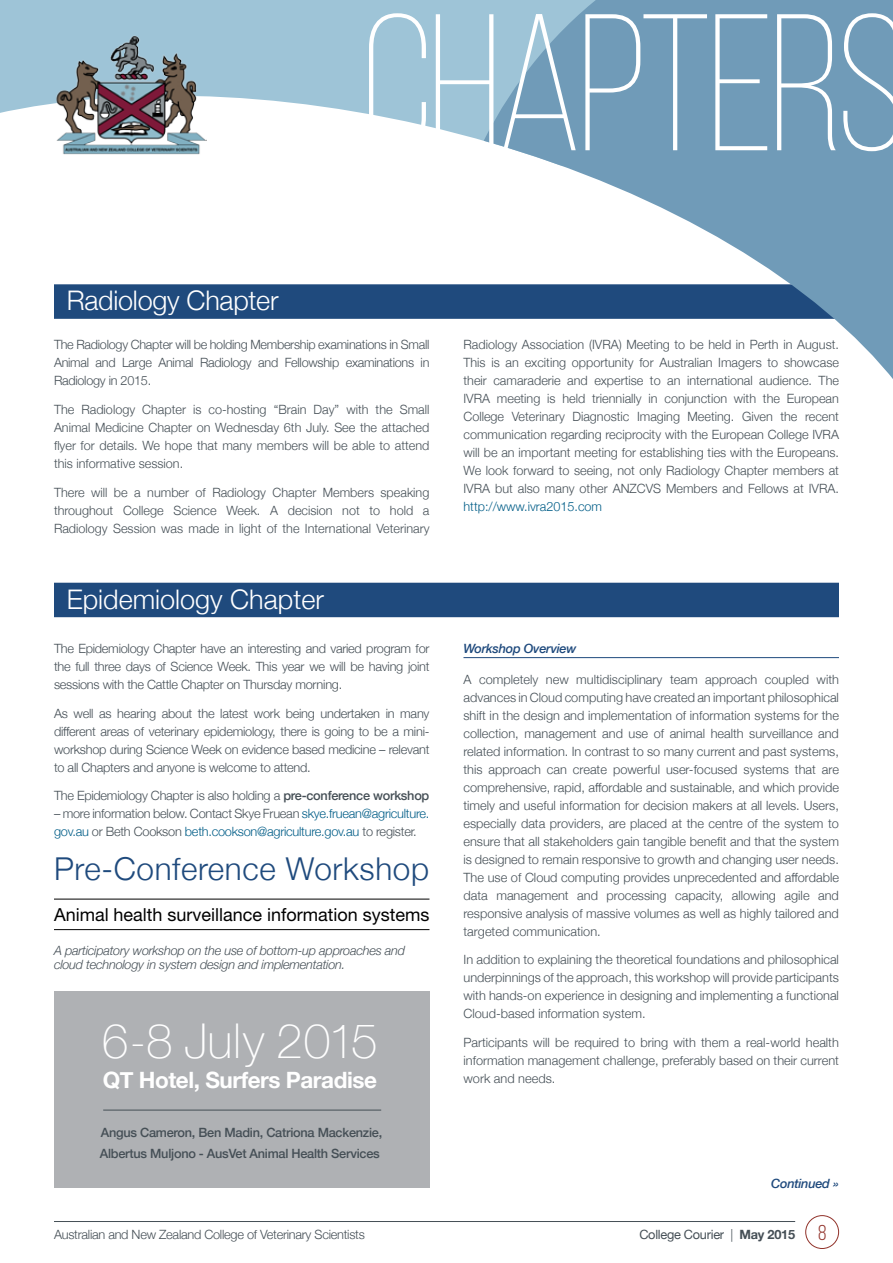
<style>
.page{position:relative;width:893px;height:1263px;background:#fff}
.page>*{position:absolute;margin:0;border:0;box-sizing:border-box;transform-origin:0 0}
.t1{font:100 48px "Helvetica Neue";letter-spacing:.01em;color:#fff}
.t2{font:300 31.5px "Helvetica Neue";letter-spacing:.02em;color:#1f4a7d}
.t3{font:300 27px "Helvetica Neue";color:#fff}
.t4{font:700 22.5px "Helvetica Neue";letter-spacing:-.02em;color:#fff}
.t5{font:18px "Helvetica Neue";color:#000}
.t6{font:300 12.75px/18px "Helvetica Neue";letter-spacing:-.02em;color:#454f56;text-align:justify}
.t7{font:italic 300 12.75px/15px "Helvetica Neue";letter-spacing:-.02em;color:#454f56}
.t8{font:500 12.75px/21px "Helvetica Neue";letter-spacing:-.02em;color:#454f56}
.t9{font:italic 500 12.75px "Helvetica Neue";letter-spacing:-.02em;color:#1f4a7d}
.t10{font:12.75px "Helvetica Neue";letter-spacing:-.02em;color:#454f56}
.t11{font:300 12.75px "Helvetica Neue";color:#005d87}
.s1{font-weight:500}
.s2{color:#005d87}
.s3{font-weight:300}
.s4{font-weight:700}
.s5{font-family:"Bebas Neue";font-size:21.45px;color:#91322a}
</style>
<div class="page">
<hr style="left:54px;top:1221px;width:741px;height:1px;background:#454f56">
<div style="left:805px;top:1215px;width:34px;height:34px;border:1px solid #91322a;border-radius:50%"></div>
<div style="left:54px;top:284px;width:785px;height:35px;background:#1f4a7d"></div>
<div style="left:54px;top:991px;width:375px;height:197px;background:#afb1b4"></div>
<div style="left:54px;top:583px;width:785px;height:34px;background:#1f4a7d"></div>
<div style="left:0;top:0;width:484px;height:114px;background:#9ec4d7"></div>
<svg style="left:484px;top:0;width:409px;height:379px"></svg>
<img style="left:54px;top:34px;width:153px;height:121px">
<svg style="left:369px;top:13px;width:524px;height:138px;background:#92b4ca"></svg>
<hr style="left:463px;top:657px;width:376px;height:1px;background:#1f4a7d">
<hr style="left:54px;top:899px;width:375px;height:1px;background:#000">
<hr style="left:54px;top:929px;width:375px;height:1px;background:#000">
<hr style="left:103px;top:1110px;width:278px;height:1px;background:#454f56">
<h3 class="t3" style="left:67px;top:279px;width:213px">Radiology Chapter</h3>
<p class="t6" style="left:54px;top:335px;width:377px">The Radiology Chapter will be holding Membership examinations in Small Animal and Large Animal Radiology and Fellowship examinations in Radiology in 2015.</p>
<p class="t6" style="left:54px;top:400px;width:377px">The Radiology Chapter is co-hosting “Brain Day” with the Small Animal Medicine Chapter on Wednesday 6th July. See the attached flyer for details. We hope that many members will be able to attend this informative session.</p>
<p class="t6" style="left:54px;top:482px;width:377px">There will be a number of Radiology Chapter Members speaking throughout College Science Week. A decision not to hold a Radiology Session was made in light of the International Veterinary</p>
<h3 class="t3" style="left:67px;top:577px;width:259px">Epidemiology Chapter</h3>
<p class="t6" style="left:54px;top:639px;width:377px">The Epidemiology Chapter have an interesting and varied program for the full three days of Science Week. This year we will be having joint sessions with the Cattle Chapter on Thursday morning.</p>
<p class="t6" style="left:54px;top:703px;width:377px">As well as hearing about the latest work being undertaken in many different areas of veterinary epidemiology, there is going to be a mini&shy;workshop during Science Week on evidence based medicine – relevant to all Chapters and anyone is welcome to attend.</p>
<p class="t6" style="left:54px;top:786px;width:377px">The Epidemiology Chapter is also holding a <span class="s1">pre-conference workshop</span></p>
<p class="t6" style="left:54px;top:804px;width:377px">– more information below. Contact Skye Fruean <span class="s2">skye.fruean@agriculture. gov.au</span> or Beth Cookson <span class="s2">beth.cookson@agriculture.gov.au</span> to register.</p>
<h2 class="t2" style="left:54px;top:843px;width:377px">Pre-Conference Workshop</h2>
<h3 class="t5" style="left:54px;top:903px;width:377px">Animal health surveillance information systems</h3>
<p class="t7" style="left:54px;top:942px;width:353px">A participatory workshop on the use of bottom-up approaches and cloud technology in system design and implementation.</p>
<h1 class="t1" style="left:102px;top:1004px;width:278px">6-8 July 2015</h1>
<h3 class="t4" style="left:103px;top:1062px;width:276px">QT Hotel, Surfers Paradise</h3>
<p class="t8" style="left:100px;top:1122px;width:284px">Angus Cameron, Ben Madin, Catriona Mackenzie,<br>Albertus Muljono - AusVet Animal Health Services</p>
<p class="t6" style="left:463px;top:335px;width:377px">Radiology Association (IVRA) Meeting to be held in Perth in August.<br>This is an exciting opportunity for Australian Imagers to showcase their camaraderie and expertise to an international audience. The IVRA meeting is held triennially in conjunction with the European College Veterinary Diagnostic Imaging Meeting. Given the recent communication regarding reciprocity with the European College IVRA will be an important meeting for establishing ties with the Europeans.<br>We look forward to seeing, not only Radiology Chapter members at IVRA but also many other ANZCVS Members and Fellows at IVRA.</p>
<p class="t11" style="left:463px;top:497px;width:140px">http://www.ivra2015.com</p>
<p class="t9" style="left:463px;top:637px;width:114px">Workshop Overview</p>
<p class="t6" style="left:463px;top:669px;width:377px">A completely new multidisciplinary team approach coupled with advances in Cloud computing have created an important philosophical shift in the design and implementation of information systems for the collection, management and use of animal health surveillance and related information. In contrast to so many current and past systems, this approach can create powerful user-focused systems that are comprehensive, rapid, affordable and sustainable, and which provide timely and useful information for decision makers at all levels. Users, especially data providers, are placed at the centre of the system to ensure that all stakeholders gain tangible benefit and that the system is designed to remain responsive to growth and changing user needs.<br>The use of Cloud computing provides unprecedented and affordable data management and processing capacity, allowing agile and responsive analysis of massive volumes as well as highly tailored and targeted communication.</p>
<p class="t6" style="left:463px;top:950px;width:377px">In addition to explaining the theoretical foundations and philosophical underpinnings of the approach, this workshop will provide participants with hands-on experience in designing and implementing a functional Cloud-based information system.</p>
<p class="t6" style="left:463px;top:1033px;width:377px">Participants will be required to bring with them a real-world health information management challenge, preferably based on their current work and needs.</p>
<p class="t9" style="left:771px;top:1172px;width:69px">Continued »</p>
<p class="t6" style="left:54px;top:1224px;width:312px">Australian and New Zealand College of Veterinary Scientists</p>
<p class="t10" style="left:639px;top:1225px;width:188px">College Courier <span class="s3">|</span> <span class="s4">May 2015</span> <span class="s5">8</span></p>
</div>
